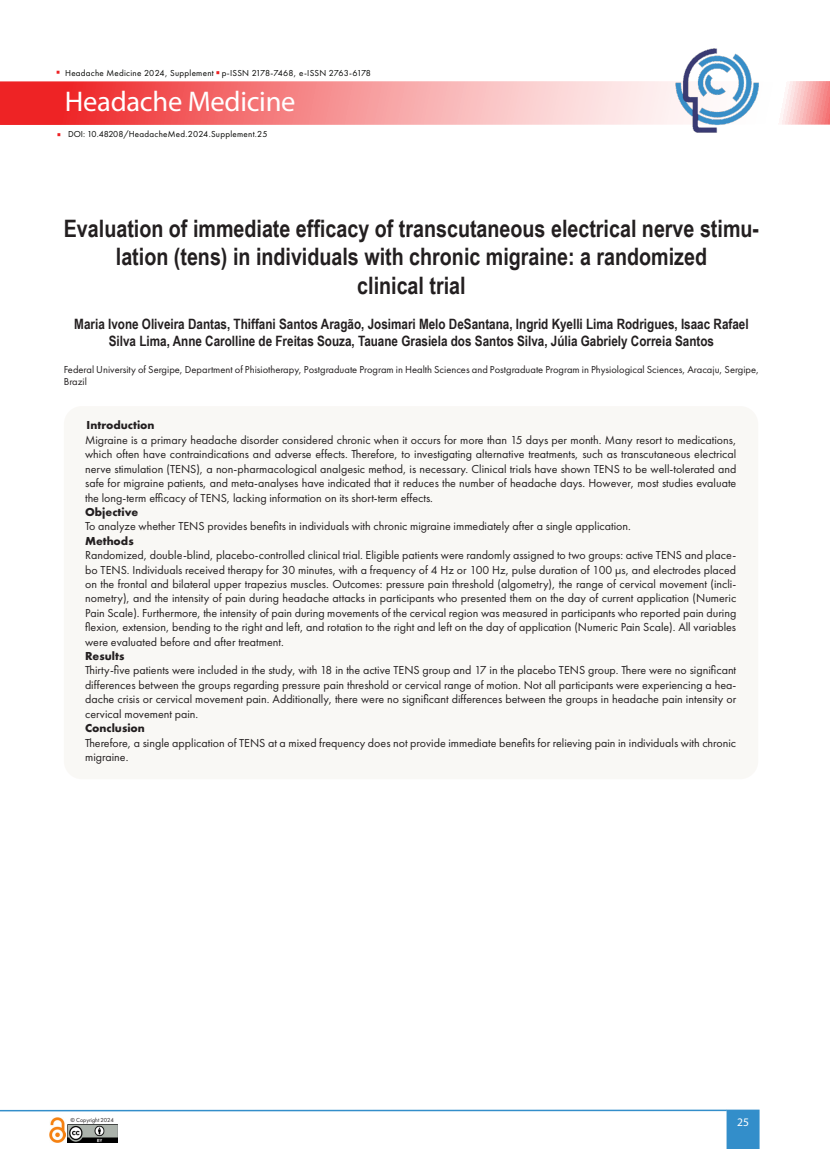
<style>
.page{position:relative;width:830px;height:1149px;background:#fff}
.page>*{position:absolute;margin:0;border:0;box-sizing:border-box;transform-origin:0 0}
.t1{font:28.5px "Myriad Pro";letter-spacing:-.01em;color:#fff}
.t2{font:700 24px/28.8px "Arial Narrow";color:#231f20;text-align:center}
.t3{font:700 14.25px/17.1px "Arial Narrow";color:#231f20;text-align:center}
.t4{font:12px/14.4px "Futura PT";color:#231f20;text-align:justify}
.t5{font:700 12px "Futura PT";color:#231f20}
.t6{font:11.55px "Myriad Pro";color:#fff}
.t7{font:10.5px/12.6px "Futura PT";color:#231f20}
.t8{font:9px "Futura PT";letter-spacing:.03em;color:#040503}
.t9{font:6px "Futura PT";letter-spacing:-.005em;color:#231f20}
.s1{font-style:inherit}
</style>
<div class="page">
<svg style="left:0;top:81px;width:829px;height:44px;background:#f69394"></svg>
<svg style="left:726px;top:1109px;width:33px;height:39px"></svg>
<hr style="left:0;top:1109px;width:726px;height:1px;background:#338eca">
<img style="left:67px;top:1124px;width:50px;height:18px">
<img style="left:49px;top:1117px;width:17px;height:25px">
<img style="left:674px;top:48px;width:85px;height:85px">
<div style="left:64px;top:406px;width:693px;height:373px;background:#f9f8f5;border-radius:18px"></div>
<p class="t8" style="left:65px;top:67px;width:307px">Headache Medicine 2024, Supplement p-ISSN 2178-7468, e-ISSN 2763-6178</p>
<h1 class="t1" style="left:65px;top:84px;width:232px">Headache Medicine</h1>
<p class="t8" style="left:68px;top:128px;width:201px"><span class="s1">DOI: 10.48208/</span>HeadacheMed.2024.Supplement.25</p>
<p class="t2" style="left:64px;top:212px;width:696px">Evaluation of immediate efficacy of transcutaneous electrical nerve stimu&shy;lation (tens) in individuals with chronic migraine: a randomized</p>
<p class="t2" style="left:357px;top:270px;width:110px">clinical trial</p>
<p class="t3" style="left:74px;top:314px;width:675px">Maria Ivone Oliveira Dantas, Thiffani Santos Aragão, Josimari Melo DeSantana, Ingrid Kyelli Lima Rodrigues, Isaac Rafael<br>Silva Lima, Anne Carolline de Freitas Souza, Tauane Grasiela dos Santos Silva, Júlia Gabriely Correia Santos</p>
<p class="t7" style="left:64px;top:362px;width:696px">Federal University of Sergipe, Department of Phisiotherapy, Postgraduate Program in Health Sciences and Postgraduate Program in Physiological Sciences, Aracaju, Sergipe,<br>Brazil</p>
<p class="t5" style="left:87px;top:417px;width:69px">Introduction</p>
<p class="t4" style="left:85px;top:432px;width:652px">Migraine is a primary headache disorder considered chronic when it occurs for more than 15 days per month. Many resort to medications, which often have contraindications and adverse effects. Therefore, to investigating alternative treatments, such as transcutaneous electrical nerve stimulation (TENS), a non-pharmacological analgesic method, is necessary. Clinical trials have shown TENS to be well-tolerated and safe for migraine patients, and meta-analyses have indicated that it reduces the number of headache days. However, most studies evaluate the long-term efficacy of TENS, lacking information on its short-term effects.</p>
<p class="t5" style="left:85px;top:504px;width:55px">Objective</p>
<p class="t4" style="left:85px;top:519px;width:547px">To analyze whether TENS provides benefits in individuals with chronic migraine immediately after a single application.</p>
<p class="t5" style="left:85px;top:533px;width:50px">Methods</p>
<p class="t4" style="left:85px;top:547px;width:652px">Randomized, double-blind, placebo-controlled clinical trial. Eligible patients were randomly assigned to two groups: active TENS and place&shy;bo TENS. Individuals received therapy for 30 minutes, with a frequency of 4 Hz or 100 Hz, pulse duration of 100 µs, and electrodes placed on the frontal and bilateral upper trapezius muscles. Outcomes: pressure pain threshold (algometry), the range of cervical movement (incli&shy;nometry), and the intensity of pain during headache attacks in participants who presented them on the day of current application (Numeric Pain Scale). Furthermore, the intensity of pain during movements of the cervical region was measured in participants who reported pain during flexion, extension, bending to the right and left, and rotation to the right and left on the day of application (Numeric Pain Scale). All variables were evaluated before and after treatment.</p>
<p class="t5" style="left:85px;top:648px;width:41px">Results</p>
<p class="t4" style="left:85px;top:663px;width:652px">Thirty-five patients were included in the study, with 18 in the active TENS group and 17 in the placebo TENS group. There were no significant differences between the groups regarding pressure pain threshold or cervical range of motion. Not all participants were experiencing a hea&shy;dache crisis or cervical movement pain. Additionally, there were no significant differences between the groups in headache pain intensity or cervical movement pain.</p>
<p class="t5" style="left:85px;top:720px;width:61px">Conclusion</p>
<p class="t4" style="left:85px;top:735px;width:652px">Therefore, a single application of TENS at a mixed frequency does not provide immediate benefits for relieving pain in individuals with chronic migraine.</p>
<p class="t9" style="left:70px;top:1115px;width:45px">© Copyright 2024</p>
<p class="t6" style="left:736px;top:1114px;width:13px">25</p>
</div>
